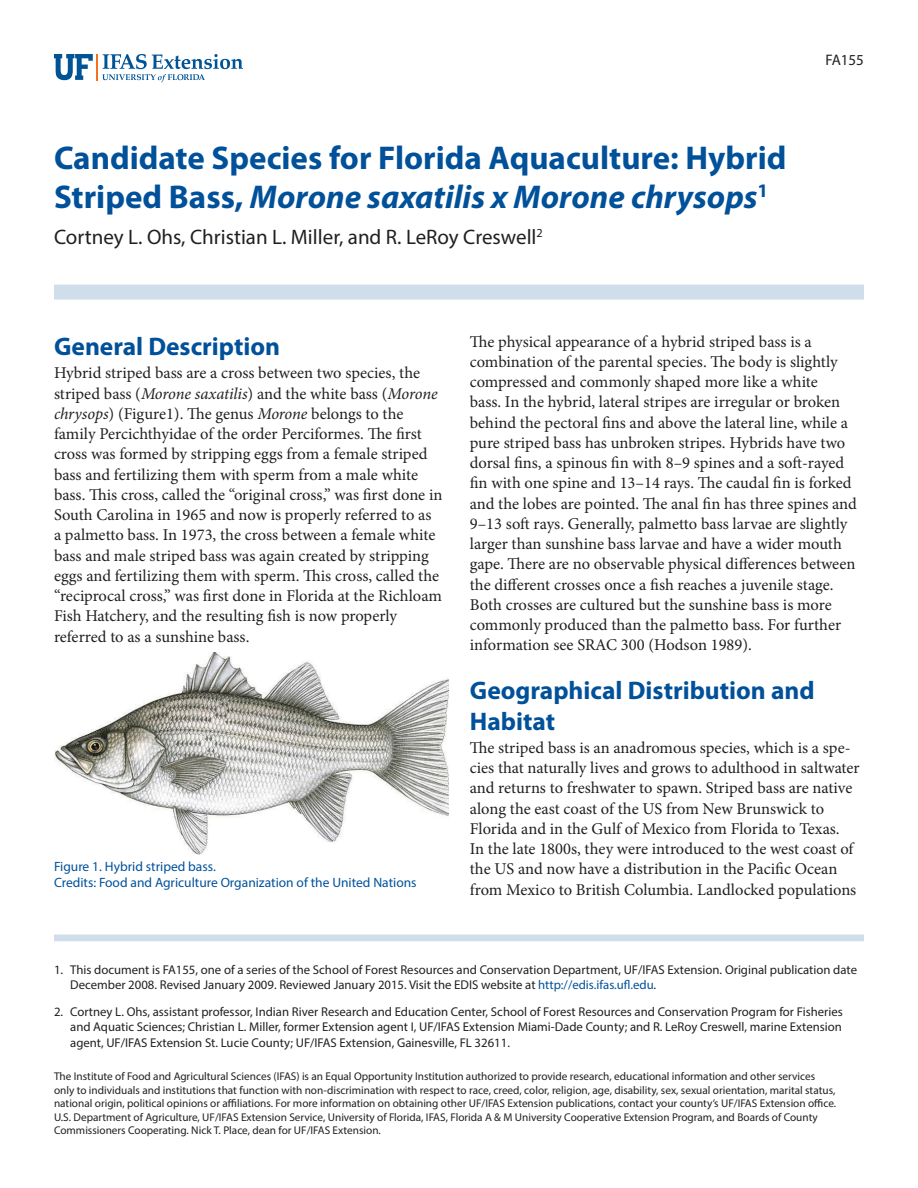
<style>
.page{position:relative;width:918px;height:1188px;background:#fff}
.page>*{position:absolute;margin:0;border:0;box-sizing:border-box;transform-origin:0 0}
.TitleRegular{font:700 33px/39.6px "Myriad Pro";color:#01519a}
.SectionHeading0{font:700 25.5px/30.6px "Myriad Pro";color:#01519a}
.Author{font:21px "Myriad Pro";color:#231f20}
.Paragraph{font:16.5px/20.2px "Minion Pro";color:#231f20}
.PubNumber{font:15.3px "Myriad Pro";color:#231f20}
.FigureCaption{font:13.5px "Myriad Pro";color:#01519a}
.t1{font:12.75px/15.3px "Myriad Pro";color:#231f20}
.Disclaimer{font:11.25px/13.5px "Myriad Pro";color:#231f20}
.s1{font-style:italic}
.s2{color:#01519a}
</style>
<div class="page">
<svg style="left:54px;top:54px;width:189px;height:28px"></svg>
<div style="left:54px;top:285px;width:810px;height:15px;background:#d0deeb"></div>
<div style="left:54px;top:935px;width:810px;height:6px;background:#d0deeb"></div>
<img style="left:54px;top:652px;width:394px;height:203px">
<p class="TitleRegular" style="left:54px;top:137px;width:734px">Candidate Species for Florida Aquaculture: Hybrid<br>Striped Bass, <span class="s1">Morone saxatilis x Morone chrysops</span><sup>1</sup></p>
<p class="Author" style="left:54px;top:224px;width:490px">Cortney L. Ohs, Christian L. Miller, and R. LeRoy Creswell<sup>2</sup></p>
<p class="PubNumber" style="left:826px;top:51px;width:40px">FA155</p>
<p class="SectionHeading0" style="left:54px;top:330px;width:228px">General Description</p>
<p class="Paragraph" style="left:54px;top:363px;width:390px">Hybrid striped bass are a cross between two species, the striped bass (<span class="s1">Morone saxatilis</span>) and the white bass (<span class="s1">Morone chrysops</span>) (Figure1). The genus <span class="s1">Morone</span> belongs to the family Percichthyidae of the order Perciformes. The first cross was formed by stripping eggs from a female striped bass and fertilizing them with sperm from a male white bass. This cross, called the “original cross,” was first done in South Carolina in 1965 and now is properly referred to as a palmetto bass. In 1973, the cross between a female white bass and male striped bass was again created by stripping eggs and fertilizing them with sperm. This cross, called the “reciprocal cross,” was first done in Florida at the Richloam Fish Hatchery, and the resulting fish is now properly referred to as a sunshine bass.</p>
<p class="FigureCaption" style="left:54px;top:858px;width:163px">Figure 1. Hybrid striped bass.</p>
<p class="FigureCaption" style="left:54px;top:874px;width:364px">Credits: Food and Agriculture Organization of the United Nations</p>
<p class="Paragraph" style="left:470px;top:331px;width:389px">The physical appearance of a hybrid striped bass is a combination of the parental species. The body is slightly compressed and commonly shaped more like a white<br>bass. In the hybrid, lateral stripes are irregular or broken behind the pectoral fins and above the lateral line, while a pure striped bass has unbroken stripes. Hybrids have two dorsal fins, a spinous fin with 8–9 spines and a soft-rayed fin with one spine and 13–14 rays. The caudal fin is forked and the lobes are pointed. The anal fin has three spines and 9–13 soft rays. Generally, palmetto bass larvae are slightly larger than sunshine bass larvae and have a wider mouth gape. There are no observable physical differences between the different crosses once a fish reaches a juvenile stage.<br>Both crosses are cultured but the sunshine bass is more commonly produced than the palmetto bass. For further information see SRAC 300 (Hodson 1989).</p>
<p class="SectionHeading0" style="left:470px;top:674px;width:346px">Geographical Distribution and<br>Habitat</p>
<p class="Paragraph" style="left:470px;top:738px;width:391px">The striped bass is an anadromous species, which is a spe&shy;cies that naturally lives and grows to adulthood in saltwater and returns to freshwater to spawn. Striped bass are native along the east coast of the US from New Brunswick to Florida and in the Gulf of Mexico from Florida to Texas.<br>In the late 1800s, they were introduced to the west coast of the US and now have a distribution in the Pacific Ocean from Mexico to British Columbia. Landlocked populations</p>
<p class="t1" style="left:70px;top:961px;width:788px;text-indent:-16px">1. This document is FA155, one of a series of the School of Forest Resources and Conservation Department, UF/IFAS Extension. Original publication date<br>December 2008. Revised January 2009. Reviewed January 2015. Visit the EDIS website at <span class="s2">http://edis.ifas.ufl.edu</span>.</p>
<p class="t1" style="left:70px;top:1004px;width:774px;text-align:justify;text-indent:-16px">2. Cortney L. Ohs, assistant professor, Indian River Research and Education Center, School of Forest Resources and Conservation Program for Fisheries and Aquatic Sciences; Christian L. Miller, former Extension agent I, UF/IFAS Extension Miami-Dade County; and R. LeRoy Creswell, marine Extension agent, UF/IFAS Extension St. Lucie County; UF/IFAS Extension, Gainesville, FL 32611.</p>
<p class="Disclaimer" style="left:54px;top:1069px;width:784px">The Institute of Food and Agricultural Sciences (IFAS) is an Equal Opportunity Institution authorized to provide research, educational information and other services only to individuals and institutions that function with non-discrimination with respect to race, creed, color, religion, age, disability, sex, sexual orientation, marital status, national origin, political opinions or affiliations. For more information on obtaining other UF/IFAS Extension publications, contact your county’s UF/IFAS Extension office.<br>U.S. Department of Agriculture, UF/IFAS Extension Service, University of Florida, IFAS, Florida A &amp; M University Cooperative Extension Program, and Boards of County Commissioners Cooperating. Nick T. Place, dean for UF/IFAS Extension.</p>
</div>
